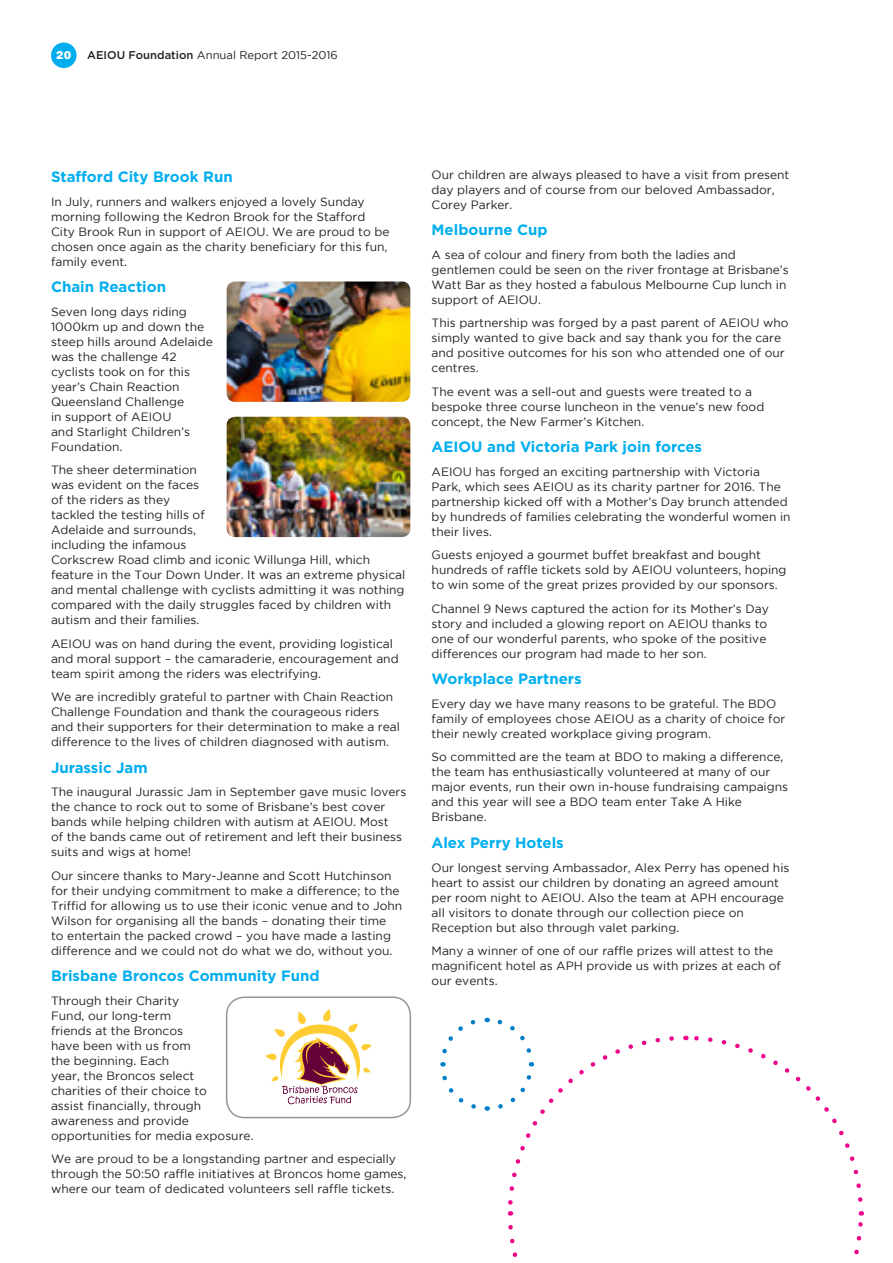
<style>
.page{position:relative;width:893px;height:1263px;background:#fff}
.page>*{position:absolute;margin:0;border:0;box-sizing:border-box;transform-origin:0 0}
.t1{font:700 15px "Gotham";color:#00aeef}
.t2{font:12px/15px "Gotham";color:#231f20}
.t3{font:11.25px "Gotham";color:#231f20}
.t4{font:900 11.25px "Helvetica Rounded";color:#fff}
.s1{font-weight:500}
</style>
<div class="page">
<img style="left:227px;top:281px;width:183px;height:121px">
<img style="left:227px;top:417px;width:183px;height:120px">
<div style="left:226px;top:996px;width:185px;height:122px;border:2px solid #939598;border-radius:18px"></div>
<div style="left:51px;top:43px;width:26px;height:25px;background:#00aeef;border-radius:50%"></div>
<svg style="left:854px;top:1211px;width:10px;height:44px"></svg>
<svg style="left:685px;top:1035px;width:178px;height:167px"></svg>
<svg style="left:508px;top:1225px;width:10px;height:32px"></svg>
<svg style="left:440px;top:1017px;width:234px;height:198px"></svg>
<svg style="left:265px;top:1009px;width:107px;height:95px"></svg>
<p class="t4" style="left:56px;top:47px;width:17px">20</p>
<p class="t3" style="left:87px;top:48px;width:252px"><span class="s1">AEIOU Foundation</span> Annual Report 2015-2016</p>
<p class="t1" style="left:51px;top:167px;width:183px">Stafford City Brook Run</p>
<p class="t2" style="left:51px;top:194px;width:340px">In July, runners and walkers enjoyed a lovely Sunday morning following the Kedron Brook for the Stafford City Brook Run in support of AEIOU. We are proud to be chosen once again as the charity beneficiary for this fun, family event.</p>
<p class="t1" style="left:51px;top:277px;width:117px">Chain Reaction</p>
<p class="t2" style="left:51px;top:304px;width:163px">Seven long days riding<br>1000km up and down the steep hills around Adelaide was the challenge 42 cyclists took on for this year’s Chain Reaction<br>Queensland Challenge<br>in support of AEIOU<br>and Starlight Children’s<br>Foundation.</p>
<p class="t2" style="left:51px;top:462px;width:356px">The sheer determination<br>was evident on the faces<br>of the riders as they<br>tackled the testing hills of<br>Adelaide and surrounds,<br>including the infamous<br>Corkscrew Road climb and iconic Willunga Hill, which feature in the Tour Down Under. It was an extreme physical and mental challenge with cyclists admitting it was nothing compared with the daily struggles faced by children with autism and their families.</p>
<p class="t2" style="left:51px;top:636px;width:349px">AEIOU was on hand during the event, providing logistical and moral support – the camaraderie, encouragement and team spirit among the riders was electrifying.</p>
<p class="t2" style="left:51px;top:689px;width:350px">We are incredibly grateful to partner with Chain Reaction Challenge Foundation and thank the courageous riders and their supporters for their determination to make a real difference to the lives of children diagnosed with autism.</p>
<p class="t1" style="left:51px;top:757px;width:98px">Jurassic Jam</p>
<p class="t2" style="left:51px;top:784px;width:357px">The inaugural Jurassic Jam in September gave music lovers the chance to rock out to some of Brisbane’s best cover bands while helping children with autism at AEIOU. Most<br>of the bands came out of retirement and left their business suits and wigs at home!</p>
<p class="t2" style="left:51px;top:868px;width:353px">Our sincere thanks to Mary-Jeanne and Scott Hutchinson for their undying commitment to make a difference; to the Triffid for allowing us to use their iconic venue and to John Wilson for organising all the bands – donating their time<br>to entertain the packed crowd – you have made a lasting difference and we could not do what we do, without you.</p>
<p class="t1" style="left:51px;top:966px;width:270px">Brisbane Broncos Community Fund</p>
<p class="t2" style="left:51px;top:993px;width:204px">Through their Charity<br>Fund, our long-term<br>friends at the Broncos<br>have been with us from<br>the beginning. Each<br>year, the Broncos select<br>charities of their choice to<br>assist financially, through awareness and provide opportunities for media exposure.</p>
<p class="t2" style="left:51px;top:1151px;width:357px">We are proud to be a longstanding partner and especially through the 50:50 raffle initiatives at Broncos home games, where our team of dedicated volunteers sell raffle tickets.</p>
<p class="t2" style="left:432px;top:167px;width:359px">Our children are always pleased to have a visit from present day players and of course from our beloved Ambassador,<br>Corey Parker.</p>
<p class="t1" style="left:432px;top:220px;width:118px">Melbourne Cup</p>
<p class="t2" style="left:432px;top:247px;width:359px">A sea of colour and finery from both the ladies and gentlemen could be seen on the river frontage at Brisbane’s Watt Bar as they hosted a fabulous Melbourne Cup lunch in support of AEIOU.</p>
<p class="t2" style="left:432px;top:315px;width:358px">This partnership was forged by a past parent of AEIOU who simply wanted to give back and say thank you for the care and positive outcomes for his son who attended one of our centres.</p>
<p class="t2" style="left:432px;top:384px;width:334px">The event was a sell-out and guests were treated to a bespoke three course luncheon in the venue’s new food concept, the New Farmer’s Kitchen.</p>
<p class="t1" style="left:432px;top:437px;width:272px">AEIOU and Victoria Park join forces</p>
<p class="t2" style="left:432px;top:464px;width:360px">AEIOU has forged an exciting partnership with Victoria Park, which sees AEIOU as its charity partner for 2016. The partnership kicked off with a Mother’s Day brunch attended by hundreds of families celebrating the wonderful women in their lives.</p>
<p class="t2" style="left:432px;top:547px;width:356px">Guests enjoyed a gourmet buffet breakfast and bought hundreds of raffle tickets sold by AEIOU volunteers, hoping to win some of the great prizes provided by our sponsors.</p>
<p class="t2" style="left:432px;top:601px;width:339px">Channel 9 News captured the action for its Mother’s Day story and included a glowing report on AEIOU thanks to one of our wonderful parents, who spoke of the positive differences our program had made to her son.</p>
<p class="t1" style="left:432px;top:669px;width:152px">Workplace Partners</p>
<p class="t2" style="left:432px;top:696px;width:355px">Every day we have many reasons to be grateful. The BDO family of employees chose AEIOU as a charity of choice for their newly created workplace giving program.</p>
<p class="t2" style="left:432px;top:749px;width:358px">So committed are the team at BDO to making a difference, the team has enthusiastically volunteered at many of our major events, run their own in-house fundraising campaigns and this year will see a BDO team enter Take A Hike Brisbane.</p>
<p class="t1" style="left:432px;top:833px;width:134px">Alex Perry Hotels</p>
<p class="t2" style="left:432px;top:859px;width:359px">Our longest serving Ambassador, Alex Perry has opened his heart to assist our children by donating an agreed amount per room night to AEIOU. Also the team at APH encourage all visitors to donate through our collection piece on Reception but also through valet parking.</p>
<p class="t2" style="left:432px;top:943px;width:351px">Many a winner of one of our raffle prizes will attest to the magnificent hotel as APH provide us with prizes at each of our events.</p>
</div>
